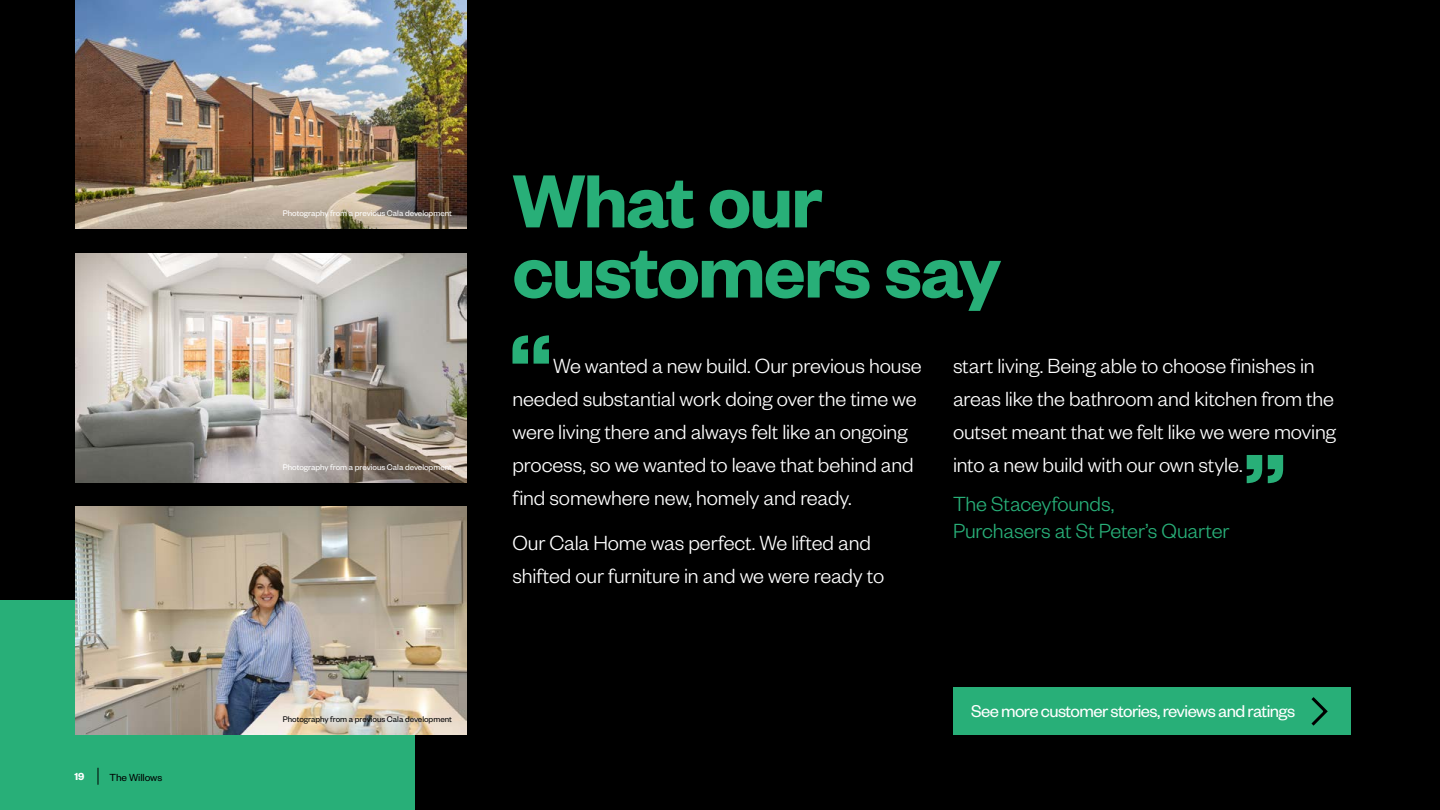
<style>
.page{position:relative;width:1440px;height:810px;background:#000}
.page>*{position:absolute;margin:0;border:0;box-sizing:border-box;transform-origin:0 0}
.t1{font:82.5px/70.1px "Founders Grotesk Sm Bd";letter-spacing:-.025em;color:#28af78}
.t2{font:300 22.5px/33px "Founders Grotesk";letter-spacing:-.01em;color:#fff}
.t3{font:300 22.5px/27px "Founders Grotesk";letter-spacing:-.005em;color:#28af78}
.Body_Charcoal{font:18.75px "Founders Grotesk";letter-spacing:-.03em;color:#fff}
.t4{font:11.25px "Founders Grotesk";letter-spacing:-.005em;color:#000}
.t5{font:11.25px "Founders Grotesk Sm Bd";color:#fff}
.t6{font:9px "Founders Grotesk";letter-spacing:-.005em;color:#fff}
.t7{font:9px "Founders Grotesk";letter-spacing:-.005em;color:#000}
</style>
<div class="page">
<div style="left:953px;top:688px;width:397px;height:47px;background:#28af78"></div>
<div style="left:0;top:600px;width:414px;height:210px;background:#28af78"></div>
<img style="left:75px;top:253px;width:392px;height:229px">
<img style="left:75px;top:0;width:392px;height:229px">
<img style="left:75px;top:506px;width:392px;height:229px">
<svg style="left:1247px;top:455px;width:36px;height:28px"></svg>
<svg style="left:513px;top:335px;width:36px;height:29px"></svg>
<svg style="left:1311px;top:697px;width:17px;height:29px"></svg>
<svg style="left:98px;top:768px;width:1px;height:17px"></svg>
<p class="t5" style="left:74px;top:770px;width:12px">19</p>
<p class="t4" style="left:110px;top:770px;width:54px">The Willows</p>
<p class="t6" style="left:283px;top:208px;width:171px">Photography from a previous Cala development</p>
<p class="t6" style="left:283px;top:461px;width:171px">Photography from a previous Cala development</p>
<p class="t7" style="left:283px;top:714px;width:171px">Photography from a previous Cala development</p>
<p class="t1" style="left:512px;top:162px;width:490px">What our customers say</p>
<p class="t2" style="left:512px;top:348px;width:411px;text-indent:40px">We wanted a new build. Our previous house needed substantial work doing over the time we were living there and always felt like an ongoing process, so we wanted to leave that behind and find somewhere new, homely and ready.</p>
<p class="t2" style="left:512px;top:525px;width:373px">Our Cala Home was perfect. We lifted and shifted our furniture in and we were ready to</p>
<p class="t2" style="left:953px;top:348px;width:385px">start living. Being able to choose finishes in areas like the bathroom and kitchen from the outset meant that we felt like we were moving into a new build with our own style.</p>
<p class="t3" style="left:953px;top:489px;width:278px">The Staceyfounds,<br>Purchasers at St Peter’s Quarter</p>
<p class="Body_Charcoal" style="left:971px;top:700px;width:326px">See more customer stories, reviews and ratings</p>
</div>
